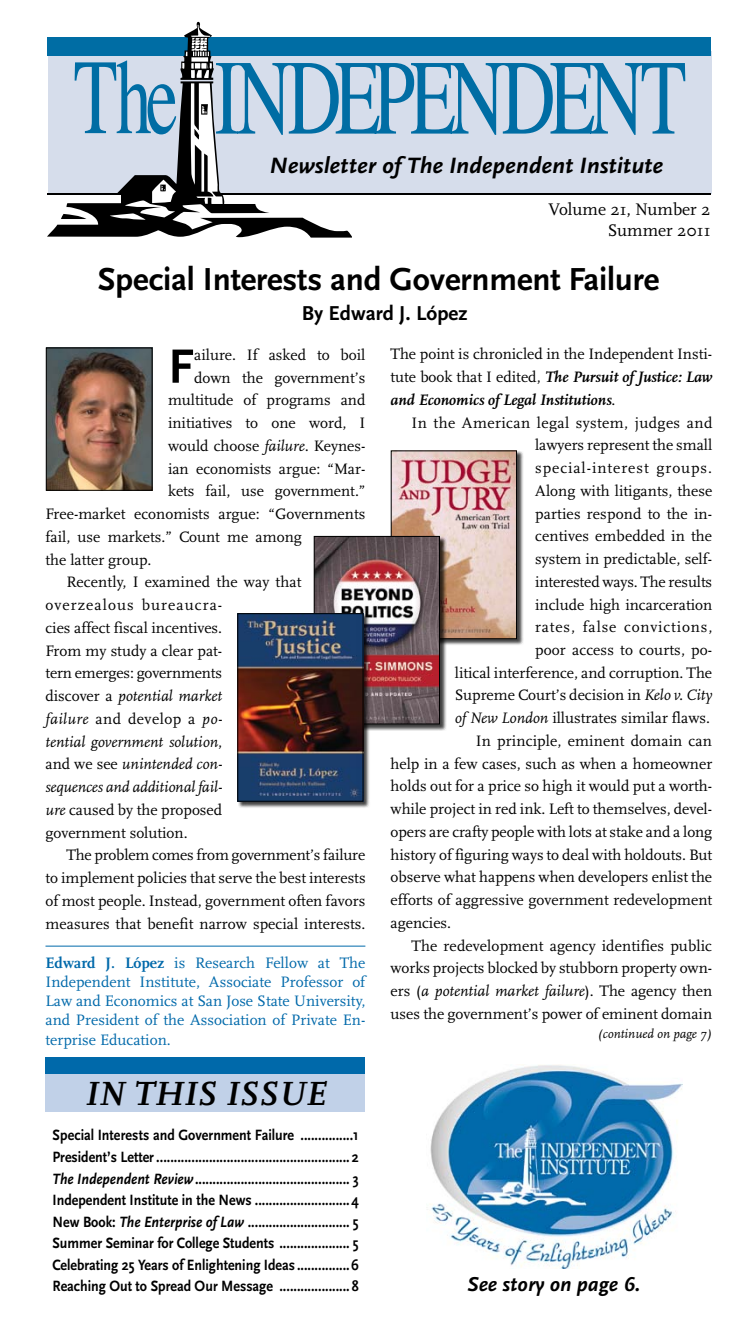
<style>
.page{position:relative;width:756px;height:1323px;background:#fff}
.page>*{position:absolute;margin:0;border:0;box-sizing:border-box;transform-origin:0 0}
.t1{font:700 50.23px "Scala Sans";color:#000}
.t2{font:italic 700 35px "Scala OT";color:#000}
.t3{font:700 33.25px "Scala Sans";letter-spacing:-.005em;color:#000}
.t4{font:italic 700 23.28px "Scala Sans OT";color:#000;scale:1.04 1}
.t5{font:italic 700 21px "Scala Sans";color:#000}
.t6{font:700 21px "Scala Sans";color:#000}
.t7{font:17.5px/21px "Scala";color:#000;text-align:right}
.t8{font:15.75px "Scala";color:#000}
.t9{font:15.75px/19.2px "Scala";color:#0069aa;text-align:justify}
.t10{font:italic 15.75px "Scala";color:#000}
.t11{font:italic 700 15.75px/22.8px "Scala OT";color:#000}
.t12{font:15.75px "Scala";letter-spacing:.025em;color:#000}
.t13{font:15.75px "Scala";letter-spacing:.06em;color:#000}
.t14{font:15.75px "Scala";letter-spacing:.055em;color:#000}
.t15{font:15.75px "Scala";letter-spacing:.065em;color:#000}
.t16{font:15.75px "Scala";letter-spacing:.03em;color:#000}
.t17{font:700 15.58px/21.5px "Scala Sans";color:#000;text-align:justify;scale:.9 1}
.t18{font:italic 13.12px "Scala";color:#000}
.s1{font-style:italic}
.s2{font-style:normal}
.s3{font-weight:700}
.s4{font-family:"Scala";font-weight:400;font-style:normal}
</style>
<div class="page">
<div style="left:48px;top:52px;width:663px;height:142px;background:#d6ddeb"></div>
<hr style="left:48px;top:193px;width:663px;height:2px;background:#000">
<div style="left:48px;top:37px;width:663px;height:19px;background:#006da4"></div>
<svg style="left:47px;top:193px;width:305px;height:45px"></svg>
<svg style="left:61px;top:214px;width:25px;height:5px"></svg>
<svg style="left:75px;top:22px;width:610px;height:175px"></svg>
<div style="left:46px;top:1057px;width:319px;height:20px;background:#0069aa"></div>
<div style="left:46px;top:1075px;width:319px;height:37px;background:#c1d1e8"></div>
<hr style="left:46px;top:946px;width:319px;height:1px;background:#0069aa">
<img style="left:48px;top:350px;width:102px;height:138px">
<div style="left:46px;top:348px;width:106px;height:142px;border:1px solid #000"></div>
<div style="left:392px;top:451px;width:132px;height:195px;background:#000;opacity:.75"></div>
<img style="left:393px;top:452px;width:122px;height:185px">
<div style="left:391px;top:450px;width:126px;height:189px;border:1px solid #000"></div>
<div style="left:315px;top:537px;width:132px;height:194px;background:#000;opacity:.75"></div>
<img style="left:316px;top:538px;width:122px;height:184px">
<div style="left:314px;top:536px;width:126px;height:188px;border:1px solid #000"></div>
<div style="left:238px;top:614px;width:132px;height:194px;background:#000;opacity:.75"></div>
<img style="left:239px;top:615px;width:122px;height:185px">
<div style="left:237px;top:613px;width:126px;height:189px;border:1px solid #000"></div>
<img style="left:430px;top:1064px;width:253px;height:205px">
<h3 class="t4" style="left:270px;top:152px;width:380px">Newsletter of The Independent Institute</h3>
<p class="t7" style="left:549px;top:199px;width:163px">Volume 21, Number 2<br>Summer 2011</p>
<h3 class="t3" style="left:98px;top:262px;width:563px">Special Interests and Government Failure</h3>
<h3 class="t6" style="left:302px;top:302px;width:167px">By Edward J. López</h3>
<h1 class="t1" style="left:168px;top:339px;width:28px">F</h1>
<p class="t8" style="left:194px;top:346px;width:173px">ailure. If asked to boil</p>
<p class="t8" style="left:194px;top:369px;width:173px">down the government’s</p>
<p class="t8" style="left:168px;top:392px;width:199px">multitude of programs and</p>
<p class="t8" style="left:168px;top:414px;width:199px">initiatives to one word, I</p>
<p class="t8" style="left:168px;top:437px;width:199px">would choose <span class="s1">failure.</span> Keynes-</p>
<p class="t8" style="left:168px;top:460px;width:199px">ian economists argue: “Mar-</p>
<p class="t8" style="left:168px;top:483px;width:199px">kets fail, use government.”</p>
<p class="t8" style="left:46px;top:505px;width:321px">Free-market economists argue: “Governments</p>
<p class="t8" style="left:46px;top:528px;width:258px">fail, use markets.” Count me among</p>
<p class="t8" style="left:46px;top:551px;width:108px">the latter group.</p>
<p class="t8" style="left:66px;top:574px;width:237px">Recently, I examined the way that</p>
<p class="t15" style="left:46px;top:596px;width:178px">overzealous bureaucra-</p>
<p class="t8" style="left:46px;top:619px;width:178px">cies affect fiscal incentives.</p>
<p class="t8" style="left:46px;top:642px;width:178px">From my study a clear pat-</p>
<p class="t8" style="left:46px;top:665px;width:178px">tern emerges: governments</p>
<p class="t10" style="left:46px;top:688px;width:178px"><span class="s2">discover a</span> potential market</p>
<p class="t16" style="left:46px;top:710px;width:178px"><span class="s1">failure</span> and develop a <span class="s1">po-</span></p>
<p class="t10" style="left:46px;top:733px;width:178px">tential government solution<span class="s2">,</span></p>
<p class="t10" style="left:46px;top:756px;width:178px"><span class="s2">and we see</span> unintended con-</p>
<p class="t10" style="left:46px;top:779px;width:178px">sequences and additional fail-</p>
<p class="t8" style="left:46px;top:801px;width:178px"><span class="s1">ure</span> caused by the proposed</p>
<p class="t8" style="left:46px;top:824px;width:144px">government solution.</p>
<p class="t8" style="left:66px;top:847px;width:300px">The problem comes from government’s failure</p>
<p class="t8" style="left:46px;top:869px;width:322px">to implement policies that serve the best interests</p>
<p class="t8" style="left:46px;top:892px;width:321px">of most people. Instead, government often favors</p>
<p class="t8" style="left:46px;top:915px;width:321px">measures that benefit narrow special interests.</p>
<p class="t9" style="left:46px;top:953px;width:321px"><span class="s3">Edward J. López</span> is Research Fellow at The Independent Institute, Associate Professor of Law and Economics at San Jose State University, and President of the Association of Private En&shy;terprise Education.</p>
<h2 class="t2" style="left:85px;top:1074px;width:242px">IN THIS ISSUE</h2>
<p class="t17" style="left:52px;top:1125px;width:342px">Special Interests and Government Failure ...............1<br>President’s Letter ....................................................... 2<br><span class="s1">The Independent Review</span>............................................ 3<br>Independent Institute in the News ...........................4<br>New Book: <span class="s1">The Enterprise of Law</span> ............................. 5<br>Summer Seminar for College Students .................... 5<br>Celebrating 25 Years of Enlightening Ideas ...............6<br>Reaching Out to Spread Our Message .................... 8</p>
<p class="t8" style="left:391px;top:346px;width:323px">The point is chronicled in the Independent Insti-</p>
<p class="t11" style="left:391px;top:366px;width:323px"><span class="s4">tute book that I edited,</span> The Pursuit of Justice: Law and Economics of Legal Institutions<span class="s4">.</span></p>
<p class="t12" style="left:412px;top:414px;width:302px">In the American legal system, judges and</p>
<p class="t8" style="left:535px;top:437px;width:179px">lawyers represent the small</p>
<p class="t13" style="left:535px;top:459px;width:178px">special-interest groups.</p>
<p class="t8" style="left:535px;top:482px;width:179px">Along with litigants, these</p>
<p class="t8" style="left:535px;top:505px;width:179px">parties respond to the in-</p>
<p class="t8" style="left:535px;top:528px;width:179px">centives embedded in the</p>
<p class="t8" style="left:535px;top:550px;width:179px">system in predictable, self-</p>
<p class="t8" style="left:535px;top:573px;width:179px">interested ways. The results</p>
<p class="t8" style="left:535px;top:596px;width:179px">include high incarceration</p>
<p class="t14" style="left:535px;top:619px;width:179px">rates, false convictions,</p>
<p class="t8" style="left:535px;top:641px;width:179px">poor access to courts, po-</p>
<p class="t8" style="left:455px;top:664px;width:259px">litical interference, and corruption. The</p>
<p class="t8" style="left:455px;top:687px;width:259px">Supreme Court’s decision in <span class="s1">Kelo v. City</span></p>
<p class="t8" style="left:455px;top:710px;width:257px"><span class="s1">of New London</span> illustrates similar flaws.</p>
<p class="t8" style="left:476px;top:732px;width:238px">In principle, eminent domain can</p>
<p class="t8" style="left:391px;top:755px;width:323px">help in a few cases, such as when a homeowner</p>
<p class="t8" style="left:391px;top:778px;width:323px">holds out for a price so high it would put a worth-</p>
<p class="t8" style="left:391px;top:801px;width:323px">while project in red ink. Left to themselves, devel-</p>
<p class="t8" style="left:391px;top:823px;width:323px">opers are crafty people with lots at stake and a long</p>
<p class="t8" style="left:391px;top:846px;width:323px">history of figuring ways to deal with holdouts. But</p>
<p class="t8" style="left:391px;top:869px;width:323px">observe what happens when developers enlist the</p>
<p class="t8" style="left:391px;top:891px;width:323px">efforts of aggressive government redevelopment</p>
<p class="t8" style="left:391px;top:914px;width:62px">agencies.</p>
<p class="t8" style="left:412px;top:937px;width:302px">The redevelopment agency identifies public</p>
<p class="t8" style="left:391px;top:960px;width:323px">works projects blocked by stubborn property own-</p>
<p class="t10" style="left:391px;top:983px;width:323px"><span class="s2">ers (</span>a potential market failure<span class="s2">). The agency then</span></p>
<p class="t8" style="left:391px;top:1005px;width:323px">uses the government’s power of eminent domain</p>
<p class="t18" style="left:598px;top:1027px;width:116px">(continued on page 7)</p>
<h3 class="t5" style="left:467px;top:1273px;width:174px">See story on page 6.</h3>
</div>
